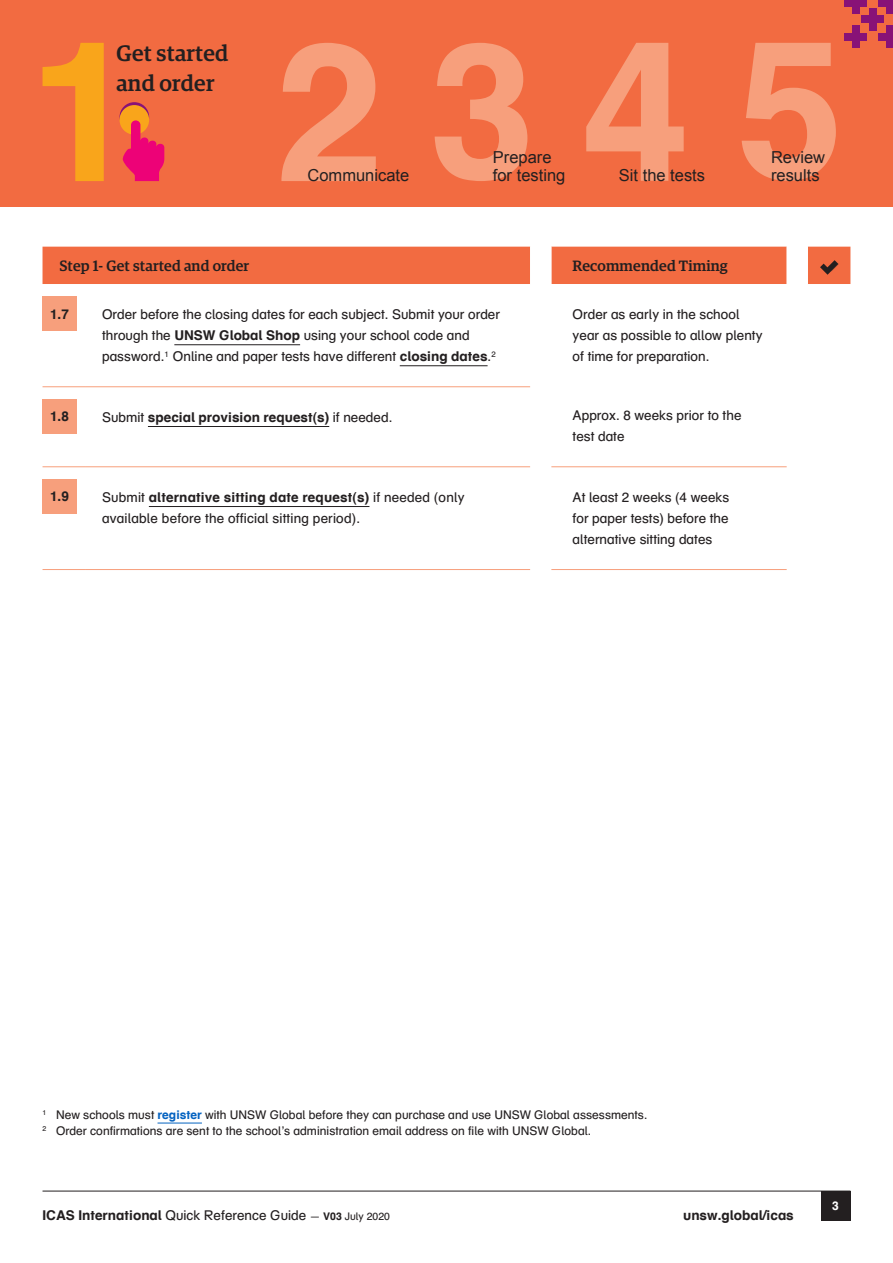
<style>
.page{position:relative;width:893px;height:1263px;background:#fff}
.page>*{position:absolute;margin:0;border:0;box-sizing:border-box;transform-origin:0 0}
.t1{font:500 22.5px/30px "Guardian Egyp";letter-spacing:.01em;color:#231f20}
.t2{font:16.5px/18px "Arial";color:#231f20}
.Table___H{font:500 15px "Guardian Egyp";letter-spacing:.01em;color:#231f20}
._04_Body{font:13.5px/21px "UNSW Schulbuch Sued";color:#231f20}
.Table___Body{font:13.5px/21px "UNSW Schulbuch Sued";color:#231f20}
.Table___Body-2{font:700 13.5px "UNSW Schulbuch Sued";color:#231f20}
._04_Body-2{font:700 13.5px "UNSW Schulbuch Sued";color:#231f20}
._05_footnote{font:12px "UNSW Schulbuch Sued";color:#231f20}
.t3{font:700 12px "UNSW Schulbuch Sued";color:#fff}
.s1{font-weight:700}
.s2{font-weight:400}
.s3{font-weight:700;color:#0563c1}
.s4{font-size:10.5px}
.s5{font-weight:700;font-size:10.5px}
</style>
<div class="page">
<hr style="left:43px;top:1191px;width:807px;height:1px;background:#231f20">
<div style="left:821px;top:1191px;width:29px;height:29px;background:#231f20"></div>
<hr style="left:43px;top:569px;width:42px;height:1px;background:#f79f7c">
<hr style="left:85px;top:386px;width:445px;height:1px;background:#f79f7c">
<hr style="left:85px;top:466px;width:445px;height:1px;background:#f79f7c">
<hr style="left:85px;top:569px;width:445px;height:1px;background:#f79f7c">
<hr style="left:551px;top:466px;width:236px;height:1px;background:#f79f7c">
<hr style="left:551px;top:569px;width:236px;height:1px;background:#f79f7c">
<hr style="left:43px;top:386px;width:42px;height:1px;background:#f79f7c">
<hr style="left:43px;top:466px;width:42px;height:1px;background:#f79f7c">
<div style="left:43px;top:247px;width:807px;height:37px;background:#f26b41"></div>
<div style="left:43px;top:297px;width:34px;height:34px;background:#f79f7c"></div>
<hr style="left:174px;top:344px;width:126px;height:1px;background:#231f20">
<hr style="left:400px;top:365px;width:88px;height:1px;background:#231f20">
<div style="left:43px;top:399px;width:34px;height:34px;background:#f79f7c"></div>
<hr style="left:148px;top:426px;width:181px;height:1px;background:#231f20">
<div style="left:43px;top:479px;width:34px;height:34px;background:#f79f7c"></div>
<hr style="left:149px;top:506px;width:220px;height:1px;background:#231f20">
<div style="left:0;top:0;width:893px;height:207px;background:#f26b41"></div>
<svg style="left:43px;top:43px;width:61px;height:138px"></svg>
<svg style="left:120px;top:102px;width:29px;height:30px"></svg>
<div style="left:120px;top:105px;width:29px;height:30px;background:#f9a51b;border-radius:50%"></div>
<svg style="left:122px;top:120px;width:42px;height:61px"></svg>
<svg style="left:435px;top:43px;width:92px;height:138px"></svg>
<svg style="left:281px;top:43px;width:95px;height:138px"></svg>
<svg style="left:586px;top:43px;width:98px;height:138px"></svg>
<svg style="left:742px;top:43px;width:94px;height:138px"></svg>
<div style="left:852px;top:0;width:7px;height:6px;background:#881277"></div>
<div style="left:852px;top:6px;width:7px;height:8px;background:#881277"></div>
<div style="left:845px;top:0;width:7px;height:6px;background:#881277"></div>
<div style="left:859px;top:0;width:8px;height:6px;background:#881277"></div>
<div style="left:852px;top:25px;width:7px;height:8px;background:#881277"></div>
<div style="left:852px;top:33px;width:7px;height:7px;background:#881277"></div>
<div style="left:852px;top:40px;width:7px;height:8px;background:#881277"></div>
<div style="left:845px;top:33px;width:7px;height:7px;background:#881277"></div>
<div style="left:859px;top:33px;width:8px;height:7px;background:#881277"></div>
<div style="left:886px;top:25px;width:7px;height:8px;background:#881277"></div>
<div style="left:886px;top:33px;width:7px;height:7px;background:#881277"></div>
<div style="left:886px;top:40px;width:7px;height:8px;background:#881277"></div>
<div style="left:879px;top:33px;width:7px;height:7px;background:#881277"></div>
<div style="left:886px;top:0;width:7px;height:6px;background:#881277"></div>
<div style="left:886px;top:6px;width:7px;height:8px;background:#881277"></div>
<div style="left:879px;top:0;width:7px;height:6px;background:#881277"></div>
<div style="left:869px;top:8px;width:8px;height:8px;background:#881277"></div>
<div style="left:869px;top:16px;width:8px;height:7px;background:#881277"></div>
<div style="left:869px;top:23px;width:8px;height:8px;background:#881277"></div>
<div style="left:862px;top:16px;width:7px;height:7px;background:#881277"></div>
<div style="left:877px;top:16px;width:7px;height:7px;background:#881277"></div>
<hr style="left:158px;top:1123px;width:44px;height:1px;background:#0563c1">
<h3 class="t1" style="left:117px;top:36px;width:113px">Get started and order</h3>
<h4 class="t2" style="left:493px;top:148px;width:60px">Prepare</h4>
<h4 class="t2" style="left:308px;top:166px;width:103px">Communicate</h4>
<h4 class="t2" style="left:493px;top:166px;width:74px">for testing</h4>
<h4 class="t2" style="left:619px;top:166px;width:88px">Sit the tests</h4>
<h4 class="t2" style="left:771px;top:148px;width:56px">Review results</h4>
<p class="Table___H" style="left:60px;top:255px;width:191px">Step 1- Get started and order</p>
<p class="Table___H" style="left:573px;top:255px;width:157px">Recommended Timing</p>
<p class="_04_Body-2" style="left:50px;top:305px;width:20px">1.7</p>
<p class="Table___Body" style="left:102px;top:304px;width:399px">Order before the closing dates for each subject. Submit your order through the <span class="s1">UNSW Global Shop</span> using your school code and password.<sup>1</sup> Online and paper tests have different <span class="s1">closing dates</span>.<sup>2</sup></p>
<p class="_04_Body" style="left:573px;top:304px;width:191px">Order as early in the school year as possible to allow plenty of time for preparation.</p>
<p class="_04_Body-2" style="left:50px;top:408px;width:20px">1.8</p>
<p class="Table___Body-2" style="left:102px;top:409px;width:292px"><span class="s2">Submit</span> special provision request(s) <span class="s2">if needed.</span></p>
<p class="_04_Body" style="left:573px;top:405px;width:170px">Approx. 8 weeks prior to the test date</p>
<p class="_04_Body-2" style="left:50px;top:488px;width:20px">1.9</p>
<p class="_04_Body" style="left:102px;top:486px;width:364px">Submit <span class="s1">alternative sitting date request(s)</span> if needed (only available before the official sitting period).</p>
<p class="_04_Body" style="left:573px;top:486px;width:158px;text-align:justify">At least 2 weeks (4 weeks for paper tests) before the alternative sitting dates</p>
<p class="_05_footnote" style="left:43px;top:1107px;width:606px"><sup>1</sup> New schools must <span class="s3">register</span> with UNSW Global before they can purchase and use UNSW Global assessments.</p>
<p class="_05_footnote" style="left:43px;top:1123px;width:550px"><sup>2</sup> Order confirmations are sent to the school’s administration email address on file with UNSW Global.</p>
<p class="Table___Body" style="left:43px;top:1205px;width:349px"><span class="s1">ICAS International</span> Quick Reference Guide <span class="s4">—</span> <span class="s5">V03</span> <span class="s4">July 2020</span></p>
<p class="Table___Body-2" style="left:683px;top:1207px;width:112px">unsw.global/icas</p>
<p class="t3" style="left:832px;top:1198px;width:8px">3</p>
</div>
